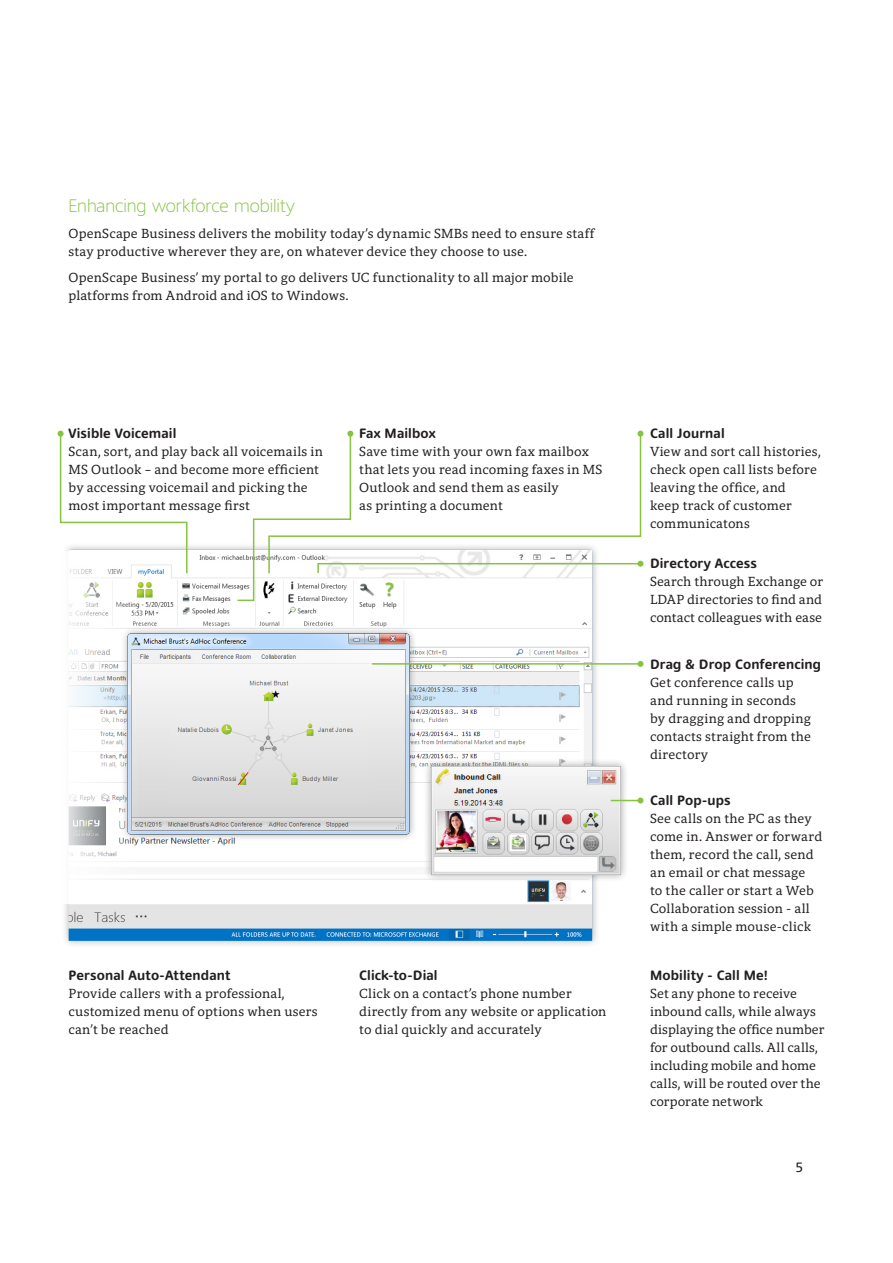
<style>
.page{position:relative;width:893px;height:1263px;background:#fff}
.page>*{position:absolute;margin:0;border:0;box-sizing:border-box;transform-origin:0 0}
.Subhead_2_-_Harmony{font:300 18px "Harmony Sans";letter-spacing:-.005em;color:#86c43f}
.Body_1_-_Harmony_Ser{font:13.5px/18px "Harmony Serif";letter-spacing:.01em;color:#231f20}
.Subhead_4_-_Harmony{font:700 13.5px "Harmony Sans";letter-spacing:.01em;color:#231f20}
.Legal_-_Harmony_Sans{font:13.5px "Harmony Sans";color:#231f20}
</style>
<div class="page">
<div style="left:61px;top:542px;width:539px;height:407px;background:#231f20;opacity:.33"></div>
<img style="left:69px;top:550px;width:523px;height:391px">
<div style="left:120px;top:626px;width:297px;height:216px;background:#231f20;opacity:.39"></div>
<img style="left:147px;top:633px;width:263px;height:201px">
<div style="left:423px;top:758px;width:206px;height:124px;background:#231f20;opacity:.39"></div>
<img style="left:431px;top:766px;width:190px;height:108px">
<svg style="left:61px;top:575px;width:86px;height:329px"></svg>
<svg style="left:58px;top:431px;width:130px;height:144px"></svg>
<svg style="left:236px;top:431px;width:407px;height:171px"></svg>
<hr style="left:372px;top:663px;width:268px;height:2px;background:#86c43f">
<svg style="left:637px;top:661px;width:6px;height:6px"></svg>
<svg style="left:611px;top:797px;width:32px;height:6px"></svg>
<p class="Subhead_2_-_Harmony" style="left:68px;top:194px;width:228px">Enhancing workforce mobility</p>
<p class="Body_1_-_Harmony_Ser" style="left:68px;top:224px;width:527px">OpenScape Business delivers the mobility today’s dynamic SMBs need to ensure staff stay productive wherever they are, on whatever device they choose to use.</p>
<p class="Body_1_-_Harmony_Ser" style="left:68px;top:268px;width:507px">OpenScape Business’ my portal to go delivers UC functionality to all major mobile platforms from Android and iOS to Windows.</p>
<p class="Subhead_4_-_Harmony" style="left:68px;top:425px;width:109px">Visible Voicemail</p>
<p class="Body_1_-_Harmony_Ser" style="left:68px;top:443px;width:256px">Scan, sort, and play back all voicemails in MS Outlook – and become more efficient by accessing voicemail and picking the most important message first</p>
<p class="Subhead_4_-_Harmony" style="left:359px;top:425px;width:78px">Fax Mailbox</p>
<p class="Body_1_-_Harmony_Ser" style="left:359px;top:443px;width:245px">Save time with your own fax mailbox that lets you read incoming faxes in MS<br>Outlook and send them as easily<br>as printing a document</p>
<p class="Subhead_4_-_Harmony" style="left:68px;top:966px;width:164px">Personal Auto-Attendant</p>
<p class="Body_1_-_Harmony_Ser" style="left:68px;top:984px;width:251px">Provide callers with a professional, customized menu of options when users can’t be reached</p>
<p class="Subhead_4_-_Harmony" style="left:359px;top:966px;width:80px">Click-to-Dial</p>
<p class="Body_1_-_Harmony_Ser" style="left:359px;top:984px;width:249px">Click on a contact’s phone number directly from any website or application to dial quickly and accurately</p>
<p class="Subhead_4_-_Harmony" style="left:650px;top:425px;width:76px">Call Journal</p>
<p class="Body_1_-_Harmony_Ser" style="left:650px;top:443px;width:172px">View and sort call histories, check open call lists before leaving the office, and<br>keep track of customer communicatons</p>
<p class="Subhead_4_-_Harmony" style="left:650px;top:555px;width:108px">Directory Access</p>
<p class="Body_1_-_Harmony_Ser" style="left:650px;top:572px;width:175px;text-align:justify">Search through Exchange or LDAP directories to find and contact colleagues with ease</p>
<p class="Subhead_4_-_Harmony" style="left:650px;top:656px;width:173px">Drag &amp; Drop Conferencing</p>
<p class="Body_1_-_Harmony_Ser" style="left:650px;top:673px;width:162px">Get conference calls up and running in seconds by dragging and dropping contacts straight from the directory</p>
<p class="Subhead_4_-_Harmony" style="left:650px;top:791px;width:82px">Call Pop-ups</p>
<p class="Body_1_-_Harmony_Ser" style="left:650px;top:809px;width:174px">See calls on the PC as they come in. Answer or forward them, record the call, send an email or chat message<br>to the caller or start a Web<br>Collaboration session - all with a simple mouse-click</p>
<p class="Subhead_4_-_Harmony" style="left:650px;top:966px;width:119px">Mobility - Call Me!</p>
<p class="Body_1_-_Harmony_Ser" style="left:650px;top:984px;width:176px">Set any phone to receive inbound calls, while always displaying the office number for outbound calls. All calls, including mobile and home calls, will be routed over the corporate network</p>
<p class="Legal_-_Harmony_Sans" style="left:795px;top:1158px;width:9px">5</p>
</div>
